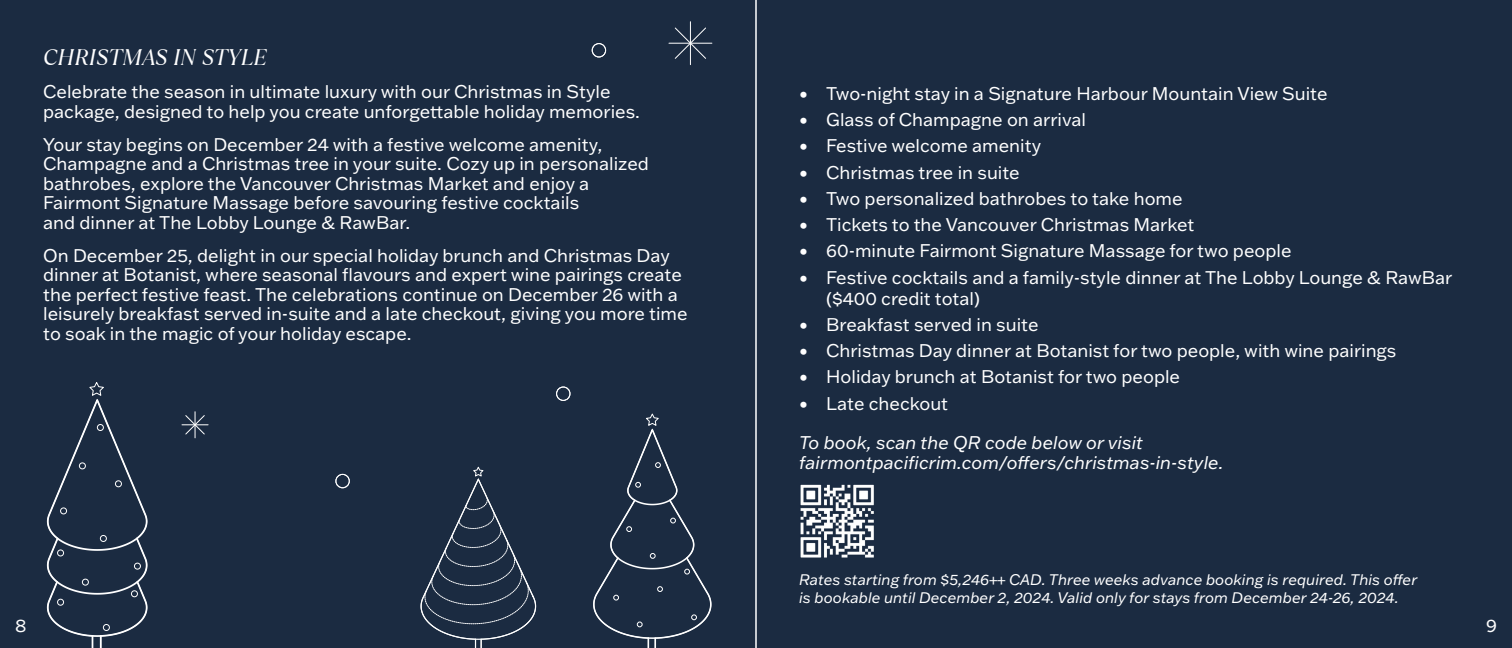
<style>
.page{position:relative;width:1512px;height:648px;background:#1b2b41}
.page>*{position:absolute;margin:0;border:0;box-sizing:border-box;transform-origin:0 0}
.t1{font:italic 22.5px "TT Ramillas";color:#fff}
.t2{font:18px/19.5px "Franklin Gothic ATF";color:#fff}
.t3{font:italic 18px/19.5px "Franklin Gothic ATF";color:#fff}
.t4{font:italic 15px/18px "Franklin Gothic ATF";color:#fff}
</style>
<div class="page">
<hr style="left:755px;top:0;width:2px;height:648px;background:#fff">
<svg style="left:46px;top:382px;width:102px;height:266px"></svg>
<svg style="left:420px;top:466px;width:117px;height:182px"></svg>
<svg style="left:593px;top:413px;width:119px;height:235px"></svg>
<div style="left:336px;top:474px;width:13px;height:14px;border:1px solid #fff;border-radius:50%"></div>
<div style="left:592px;top:43px;width:14px;height:14px;border:1px solid #fff;border-radius:50%"></div>
<hr style="left:690px;top:22px;width:1px;height:43px;background:#fff">
<hr style="left:669px;top:43px;width:43px;height:1px;background:#fff">
<svg style="left:674px;top:27px;width:33px;height:32px"></svg>
<div style="left:556px;top:387px;width:14px;height:14px;border:1px solid #fff;border-radius:50%"></div>
<svg style="left:182px;top:412px;width:26px;height:26px"></svg>
<img style="left:800px;top:484px;width:74px;height:74px">
<p class="t1" style="left:43px;top:45px;width:225px">CHRISTMAS IN STYLE</p>
<p class="t2" style="left:43px;top:82px;width:598px">Celebrate the season in ultimate luxury with our Christmas in Style package, designed to help you create unforgettable holiday memories.</p>
<p class="t2" style="left:43px;top:134px;width:607px">Your stay begins on December 24 with a festive welcome amenity, Champagne and a Christmas tree in your suite. Cozy up in personalized bathrobes, explore the Vancouver Christmas Market and enjoy a Fairmont Signature Massage before savouring festive cocktails<br>and dinner at The Lobby Lounge &amp; RawBar.</p>
<p class="t2" style="left:43px;top:245px;width:646px">On December 25, delight in our special holiday brunch and Christmas Day dinner at Botanist, where seasonal flavours and expert wine pairings create the perfect festive feast. The celebrations continue on December 26 with a leisurely breakfast served in-suite and a late checkout, giving you more time to soak in the magic of your holiday escape.</p>
<p class="t2" style="left:799px;top:83px;width:530px">• Two-night stay in a Signature Harbour Mountain View Suite</p>
<p class="t2" style="left:799px;top:109px;width:288px">• Glass of Champagne on arrival</p>
<p class="t2" style="left:799px;top:136px;width:243px">• Festive welcome amenity</p>
<p class="t2" style="left:799px;top:162px;width:222px">• Christmas tree in suite</p>
<p class="t2" style="left:799px;top:188px;width:385px">• Two personalized bathrobes to take home</p>
<p class="t2" style="left:799px;top:214px;width:397px">• Tickets to the Vancouver Christmas Market</p>
<p class="t2" style="left:799px;top:241px;width:494px">• 60-minute Fairmont Signature Massage for two people</p>
<p class="t2" style="left:826px;top:266px;width:628px;line-height:21px;text-indent:-27px">• Festive cocktails and a family-style dinner at The Lobby Lounge &amp; RawBar ($400 credit total)</p>
<p class="t2" style="left:799px;top:314px;width:241px">• Breakfast served in suite</p>
<p class="t2" style="left:799px;top:340px;width:599px">• Christmas Day dinner at Botanist for two people, with wine pairings</p>
<p class="t2" style="left:799px;top:367px;width:382px">• Holiday brunch at Botanist for two people</p>
<p class="t2" style="left:799px;top:393px;width:151px">• Late checkout</p>
<p class="t3" style="left:799px;top:433px;width:426px">To book, scan the QR code below or visit fairmontpacificrim.com/offers/christmas-in-style.</p>
<p class="t4" style="left:799px;top:570px;width:620px">Rates starting from $5,246++ CAD. Three weeks advance booking is required. This offer is bookable until December 2, 2024. Valid only for stays from December 24-26, 2024.</p>
<p class="t2" style="left:15px;top:616px;width:13px">8</p>
<p class="t2" style="left:1486px;top:616px;width:12px">9</p>
</div>
